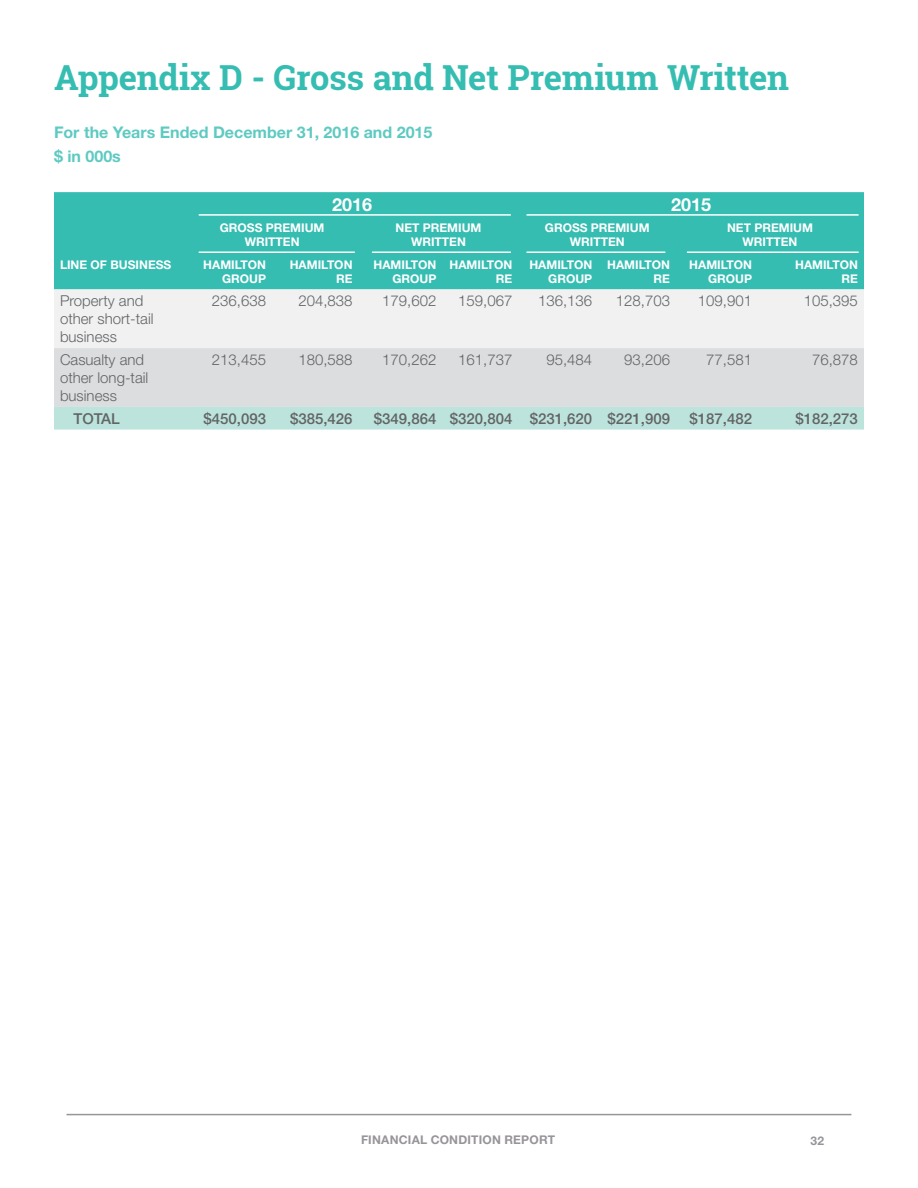
<style>
.page{position:relative;width:918px;height:1188px;background:#fff}
.page>*{position:absolute;margin:0;border:0;box-sizing:border-box;transform-origin:0 0}
.t1{font:700 34.5px "Roboto Slab";letter-spacing:-.01em;color:#36bdb2}
.t2{font:700 18px "Helvetica Neue LT Std";color:#fff}
.t3{font:700 16.05px/24px "Helvetica Neue LT Std";color:#5ecac2}
.t4{font:300 15px/18px "Helvetica Neue LT Std";color:#636466}
.t5{font:500 15px "Helvetica Neue LT Std";color:#636466}
.t6{font:700 12px/14.4px "Helvetica Neue LT Std";color:#fff;text-align:right}
.t7{font:700 12px "Helvetica Neue LT Std";letter-spacing:.02em;color:#97949a}
</style>
<div class="page">
<hr style="left:67px;top:1114px;width:784px;height:1px;background:#97949a">
<div style="left:54px;top:192px;width:810px;height:97px;background:#36bdb2"></div>
<div style="left:54px;top:289px;width:810px;height:59px;background:#f1f1f2"></div>
<div style="left:54px;top:348px;width:810px;height:59px;background:#dcddde"></div>
<div style="left:54px;top:407px;width:810px;height:23px;background:#bce3dc"></div>
<hr style="left:199px;top:214px;width:312px;height:2px;background:#fff">
<hr style="left:526px;top:214px;width:333px;height:2px;background:#fff">
<hr style="left:199px;top:251px;width:156px;height:2px;background:#fff">
<hr style="left:372px;top:251px;width:139px;height:2px;background:#fff">
<hr style="left:526px;top:251px;width:139px;height:2px;background:#fff">
<hr style="left:687px;top:251px;width:172px;height:2px;background:#fff">
<h1 class="t1" style="left:54px;top:54px;width:737px">Appendix D - Gross and Net Premium Written</h1>
<h3 class="t3" style="left:54px;top:120px;width:380px">For the Years Ended December 31, 2016 and 2015 $ in 000s</h3>
<h2 class="t2" style="left:332px;top:193px;width:42px">2016</h2>
<h2 class="t2" style="left:671px;top:193px;width:42px">2015</h2>
<p class="t6" style="left:220px;top:220px;width:106px;text-align:center">GROSS PREMIUM<br>WRITTEN</p>
<p class="t6" style="left:395px;top:220px;width:87px;text-align:center">NET PREMIUM<br>WRITTEN</p>
<p class="t6" style="left:545px;top:220px;width:106px;text-align:center">GROSS PREMIUM<br>WRITTEN</p>
<p class="t6" style="left:727px;top:220px;width:87px;text-align:center">NET PREMIUM<br>WRITTEN</p>
<p class="t6" style="left:60px;top:257px;width:113px">LINE OF BUSINESS</p>
<p class="t6" style="left:203px;top:257px;width:64px">HAMILTON<br>GROUP</p>
<p class="t6" style="left:290px;top:257px;width:64px">HAMILTON<br>RE</p>
<p class="t6" style="left:374px;top:257px;width:64px">HAMILTON<br>GROUP</p>
<p class="t6" style="left:450px;top:257px;width:64px">HAMILTON<br>RE</p>
<p class="t6" style="left:529px;top:257px;width:64px">HAMILTON<br>GROUP</p>
<p class="t6" style="left:607px;top:257px;width:64px">HAMILTON<br>RE</p>
<p class="t6" style="left:689px;top:257px;width:64px">HAMILTON<br>GROUP</p>
<p class="t6" style="left:795px;top:257px;width:64px">HAMILTON<br>RE</p>
<p class="t4" style="left:60px;top:292px;width:95px">Property and other short-tail business</p>
<p class="t4" style="left:212px;top:292px;width:56px">236,638</p>
<p class="t4" style="left:298px;top:292px;width:56px">204,838</p>
<p class="t4" style="left:382px;top:292px;width:56px">179,602</p>
<p class="t4" style="left:458px;top:292px;width:56px">159,067</p>
<p class="t4" style="left:538px;top:292px;width:56px">136,136</p>
<p class="t4" style="left:616px;top:292px;width:56px">128,703</p>
<p class="t4" style="left:698px;top:292px;width:56px">109,901</p>
<p class="t4" style="left:804px;top:292px;width:56px">105,395</p>
<p class="t4" style="left:60px;top:350px;width:90px">Casualty and other long-tail business</p>
<p class="t4" style="left:212px;top:350px;width:56px">213,455</p>
<p class="t4" style="left:298px;top:350px;width:56px">180,588</p>
<p class="t4" style="left:382px;top:350px;width:56px">170,262</p>
<p class="t4" style="left:458px;top:350px;width:56px">161,737</p>
<p class="t4" style="left:546px;top:350px;width:47px">95,484</p>
<p class="t4" style="left:624px;top:350px;width:47px">93,206</p>
<p class="t4" style="left:706px;top:350px;width:47px">77,581</p>
<p class="t4" style="left:812px;top:350px;width:47px">76,878</p>
<p class="t5" style="left:74px;top:409px;width:48px">TOTAL</p>
<p class="t5" style="left:204px;top:409px;width:64px">$450,093</p>
<p class="t5" style="left:290px;top:409px;width:64px">$385,426</p>
<p class="t5" style="left:374px;top:409px;width:298px">$349,864 $320,804 $231,620 $221,909</p>
<p class="t5" style="left:690px;top:409px;width:64px">$187,482</p>
<p class="t5" style="left:795px;top:409px;width:64px">$182,273</p>
<p class="t7" style="left:361px;top:1132px;width:196px">FINANCIAL CONDITION REPORT</p>
<p class="t7" style="left:810px;top:1133px;width:15px">32</p>
</div>
